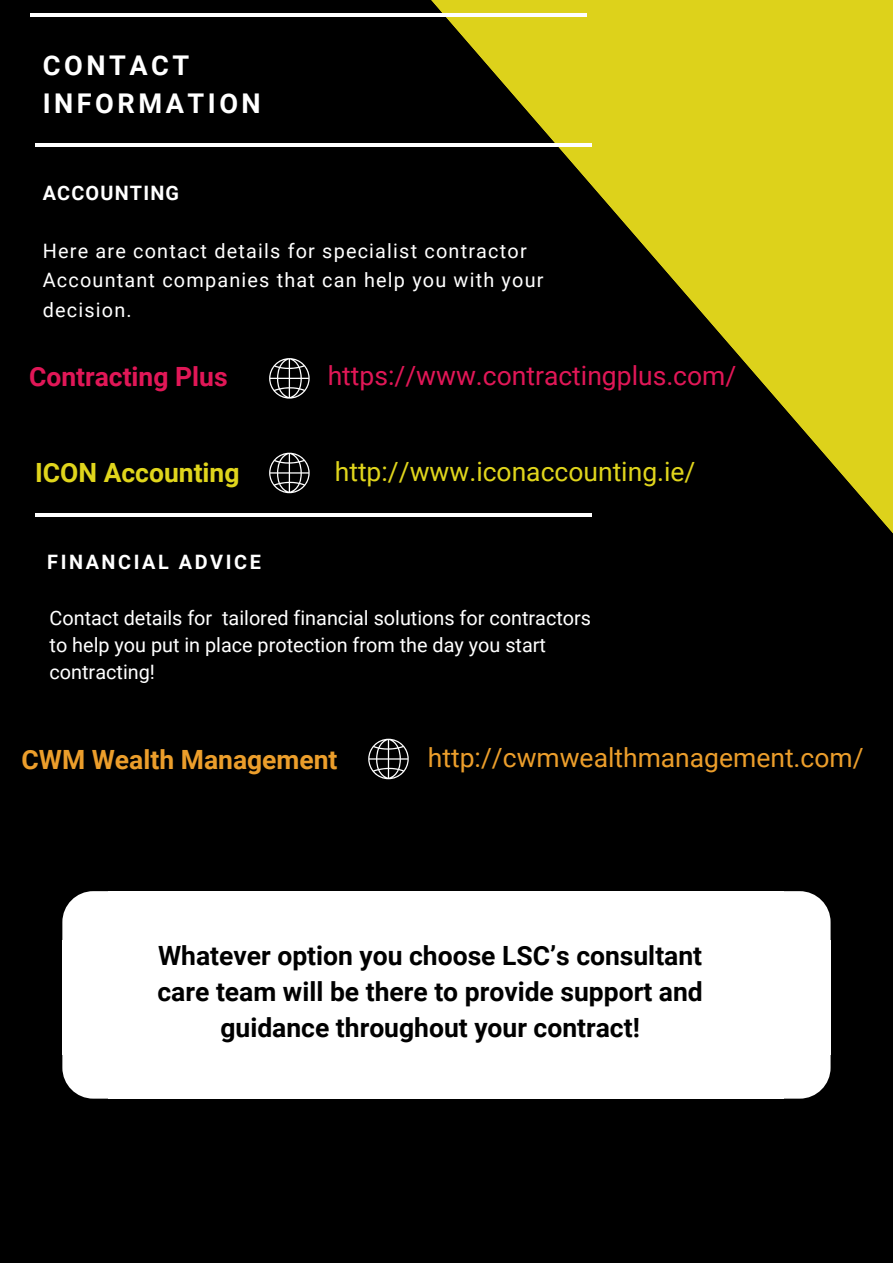
<style>
.page{position:relative;width:893px;height:1263px;background:#000}
.page>*{position:absolute;margin:0;border:0;box-sizing:border-box;transform-origin:0 0}
.t1{font:700 27.15px/37.2px "Roboto";letter-spacing:.13em;color:#fff}
.t2{font:700 26.55px/36px "Roboto";color:#000;text-align:center}
.t3{font:26.55px "Roboto";color:#e11757}
.t4{font:26.55px "Roboto";color:#ec9e2b}
.t5{font:26.55px "Roboto";color:#e0d51c}
.t6{font:700 26.55px "Roboto";color:#ec9e2b}
.t7{font:700 26.55px "Roboto";color:#e11757}
.t8{font:700 26.55px "Roboto";color:#e0d51c}
.t9{font:19.8px/27px "Roboto";color:#fff}
.t10{font:19.8px/29.2px "Roboto";letter-spacing:.06em;color:#fff}
.t11{font:700 19.8px "Roboto";letter-spacing:.13em;color:#fff}
.t12{font:700 19.8px "Roboto";letter-spacing:.06em;color:#fff}
</style>
<div class="page">
<svg style="left:431px;top:0;width:462px;height:534px"></svg>
<hr style="left:30px;top:14px;width:557px;height:3px;background:#fff">
<hr style="left:35px;top:143px;width:556px;height:3px;background:#fff">
<svg style="left:269px;top:453px;width:41px;height:40px"></svg>
<svg style="left:368px;top:739px;width:41px;height:40px"></svg>
<svg style="left:269px;top:358px;width:41px;height:41px"></svg>
<svg style="left:784px;top:891px;width:47px;height:50px"></svg>
<div style="left:783px;top:941px;width:48px;height:114px;background:#fff"></div>
<div style="left:109px;top:941px;width:675px;height:114px;background:#fff"></div>
<div style="left:109px;top:891px;width:675px;height:51px;background:#fff"></div>
<svg style="left:62px;top:891px;width:47px;height:50px"></svg>
<div style="left:62px;top:941px;width:48px;height:114px;background:#fff"></div>
<div style="left:109px;top:1054px;width:675px;height:45px;background:#fff"></div>
<svg style="left:62px;top:1055px;width:47px;height:44px"></svg>
<svg style="left:784px;top:1055px;width:47px;height:44px"></svg>
<hr style="left:35px;top:513px;width:556px;height:4px;background:#fff">
<h1 class="t1" style="left:43px;top:48px;width:219px">CONTACT<br>INFORMATION</h1>
<p class="t12" style="left:43px;top:181px;width:138px">ACCOUNTING</p>
<p class="t10" style="left:43px;top:237px;width:502px">Here are contact details for specialist contractor<br>Accountant companies that can help you with your decision.</p>
<h2 class="t7" style="left:29px;top:362px;width:200px">Contracting Plus</h2>
<h2 class="t3" style="left:328px;top:360px;width:410px">https://www.contractingplus.com/</h2>
<h2 class="t8" style="left:35px;top:457px;width:206px">ICON Accounting</h2>
<p class="t11" style="left:47px;top:550px;width:215px">FINANCIAL ADVICE</p>
<h2 class="t5" style="left:335px;top:456px;width:362px">http://www.iconaccounting.ie/</h2>
<p class="t9" style="left:50px;top:605px;width:543px">Contact details for tailored financial solutions for contractors to help you put in place protection from the day you start contracting!</p>
<h2 class="t6" style="left:22px;top:744px;width:317px">CWM Wealth Management</h2>
<h2 class="t4" style="left:428px;top:742px;width:437px">http://cwmwealthmanagement.com/</h2>
<h2 class="t2" style="left:157px;top:938px;width:547px">Whatever option you choose LSC’s consultant care team will be there to provide support and guidance throughout your contract!</h2>
</div>
